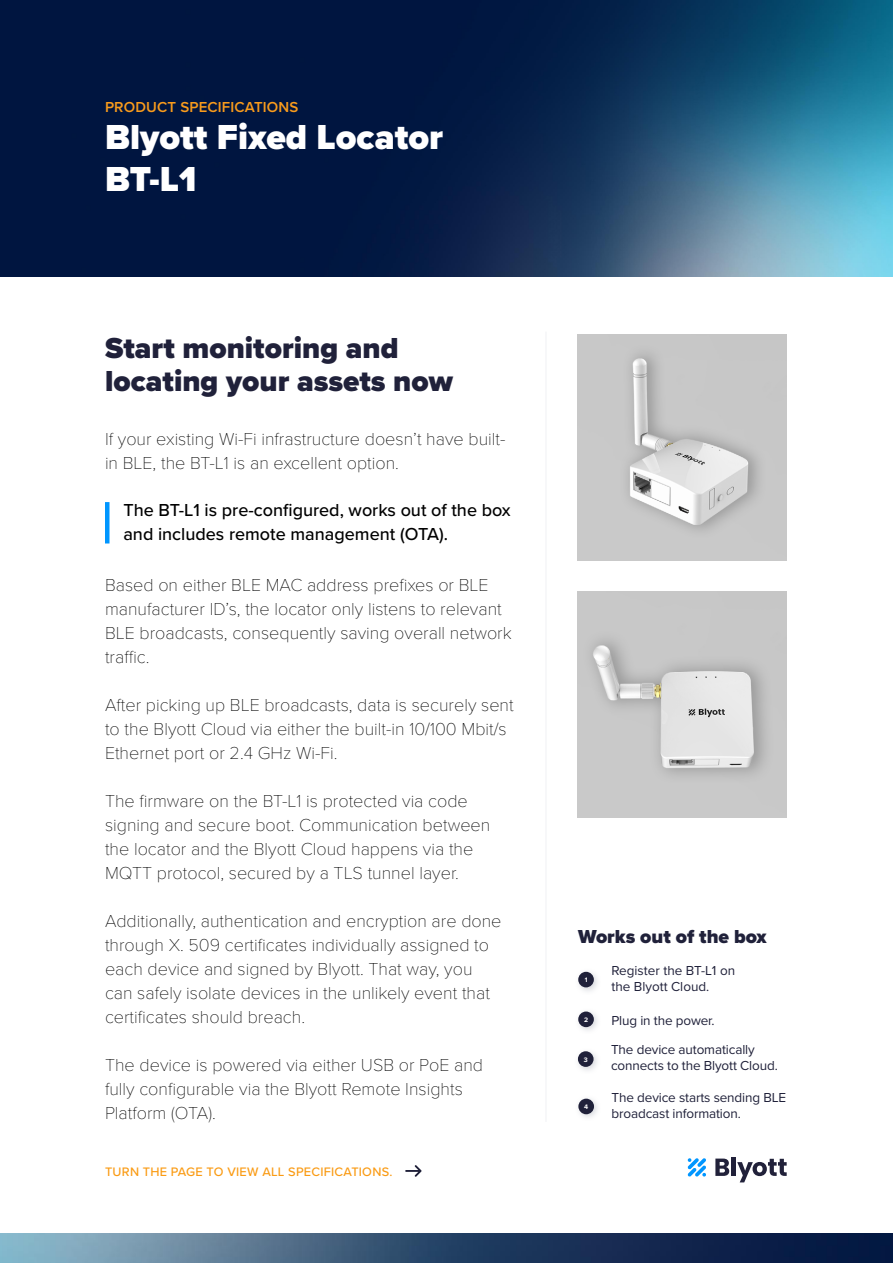
<style>
.page{position:relative;width:893px;height:1263px;background:#fff}
.page>*{position:absolute;margin:0;border:0;box-sizing:border-box;transform-origin:0 0}
.t1{font:900 36px/42px "Proxima Nova";color:#fff}
.t2{font:900 30px/33px "Proxima Nova";color:#20213a}
.t3{font:900 19.5px "Proxima Nova";color:#20213a}
.t4{font:100 18px/24px "Proxima Nova T";color:#000}
.t5{font:500 18px/24px "Proxima Nova";color:#000}
.t6{font:600 15px "Proxima Nova";letter-spacing:.01em;color:#f99b1c}
.t7{font:13.5px/16.2px "Proxima Nova";letter-spacing:-.01em;color:#20213a}
.t8{font:500 12.75px "Proxima Nova";letter-spacing:.02em;color:#fa9b14}
.t9{font:700 6.75px "Proxima Nova";color:#fff}
</style>
<div class="page">
<img style="left:0;top:0;width:893px;height:277px">
<img style="left:578px;top:335px;width:209px;height:225px">
<svg style="left:688px;top:1158px;width:18px;height:19px"></svg>
<svg style="left:715px;top:1158px;width:14px;height:18px"></svg>
<hr style="left:732px;top:1157px;width:4px;height:19px;background:#21213a">
<svg style="left:737px;top:1159px;width:50px;height:23px"></svg>
<hr style="left:545px;top:332px;width:2px;height:790px;background:#f5f6f8">
<div style="left:105px;top:502px;width:5px;height:41px;background:#0096ff"></div>
<svg style="left:405px;top:1165px;width:17px;height:12px"></svg>
<img style="left:578px;top:591px;width:209px;height:226px">
<div style="left:574px;top:968px;width:27px;height:27px;background:#adb1bb;opacity:.5"></div>
<div style="left:578px;top:972px;width:16px;height:15px;background:#20213a;border-radius:50%"></div>
<div style="left:574px;top:1007px;width:27px;height:27px;background:#adb1bb;opacity:.5"></div>
<div style="left:578px;top:1011px;width:16px;height:16px;background:#20213a;border-radius:50%"></div>
<div style="left:574px;top:1094px;width:27px;height:27px;background:#adb1bb;opacity:.5"></div>
<div style="left:578px;top:1099px;width:16px;height:15px;background:#20213a;border-radius:50%"></div>
<div style="left:573px;top:1047px;width:28px;height:27px;background:#adb1bb;opacity:.5"></div>
<div style="left:578px;top:1051px;width:16px;height:16px;background:#20213a;border-radius:50%"></div>
<img style="left:0;top:1234px;width:893px;height:29px">
<p class="t6" style="left:105px;top:95px;width:195px">PRODUCT SPECIFICATIONS</p>
<h1 class="t1" style="left:105px;top:116px;width:340px">Blyott Fixed Locator<br>BT-L1</h1>
<h2 class="t2" style="left:105px;top:332px;width:349px">Start monitoring and locating your assets now</h2>
<p class="t4" style="left:105px;top:426px;width:402px">If your existing Wi-Fi infrastructure doesn’t have built&shy;in BLE, the BT-L1 is an excellent option.</p>
<p class="t5" style="left:123px;top:498px;width:389px">The BT-L1 is pre-configured, works out of the box and includes remote management (OTA).</p>
<p class="t4" style="left:105px;top:572px;width:408px">Based on either BLE MAC address prefixes or BLE manufacturer ID’s, the locator only listens to relevant BLE broadcasts, consequently saving overall network traffic.</p>
<p class="t4" style="left:105px;top:692px;width:410px">After picking up BLE broadcasts, data is securely sent to the Blyott Cloud via either the built-in 10/100 Mbit/s<br>Ethernet port or 2.4 GHz Wi-Fi.</p>
<p class="t4" style="left:105px;top:788px;width:387px">The firmware on the BT-L1 is protected via code signing and secure boot. Communication between the locator and the Blyott Cloud happens via the MQTT protocol, secured by a TLS tunnel layer.</p>
<p class="t4" style="left:105px;top:908px;width:398px">Additionally, authentication and encryption are done through X. 509 certificates individually assigned to each device and signed by Blyott. That way, you can safely isolate devices in the unlikely event that certificates should breach.</p>
<p class="t4" style="left:105px;top:1051px;width:380px">The device is powered via either USB or PoE and fully configurable via the Blyott Remote Insights<br>Platform (OTA).</p>
<p class="t8" style="left:105px;top:1162px;width:289px">TURN THE PAGE TO VIEW ALL SPECIFICATIONS.</p>
<p class="t3" style="left:578px;top:921px;width:190px">Works out of the box</p>
<p class="t7" style="left:611px;top:962px;width:125px">Register the BT-L1 on the Blyott Cloud.</p>
<p class="t9" style="left:585px;top:975px;width:4px">1</p>
<p class="t9" style="left:584px;top:1015px;width:6px">2</p>
<p class="t9" style="left:584px;top:1054px;width:5px">3</p>
<p class="t9" style="left:584px;top:1102px;width:6px">4</p>
<p class="t7" style="left:611px;top:1012px;width:105px">Plug in the power.</p>
<p class="t7" style="left:611px;top:1041px;width:168px">The device automatically connects to the Blyott Cloud.</p>
<p class="t7" style="left:611px;top:1088px;width:176px">The device starts sending BLE broadcast information.</p>
</div>
